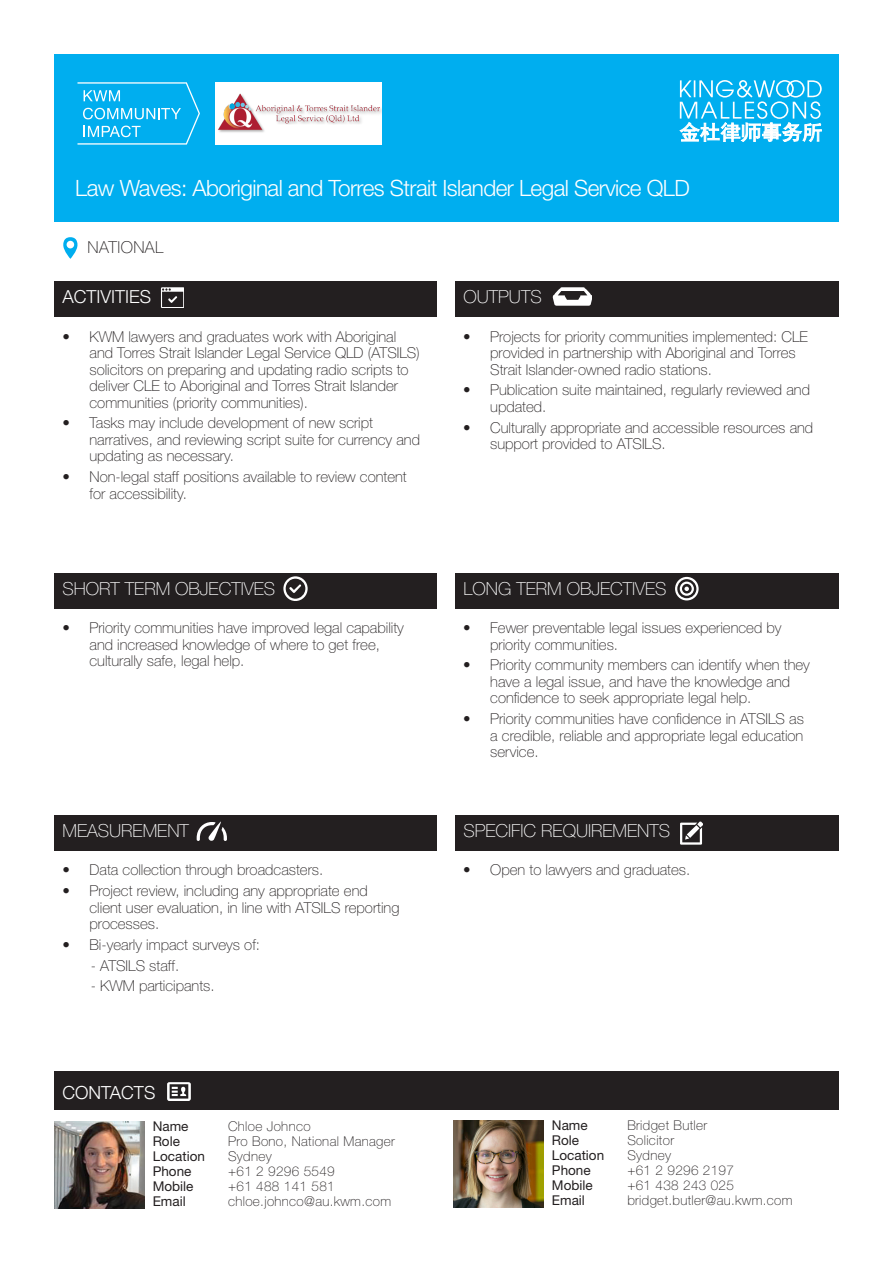
<style>
.page{position:relative;width:893px;height:1263px;background:#fff}
.page>*{position:absolute;margin:0;border:0;box-sizing:border-box;transform-origin:0 0}
.t1{font:300 22.5px "Helvetica Neue LT Std";letter-spacing:-.025em;color:#fff}
.t2{font:100 18px "Helvetica Neue LT Std";color:#fff}
.t3{font:300 18px "Helvetica Neue LT Std";color:#fff}
.t4{font:300 18px "Helvetica Neue LT";color:#fff}
.t5{font:100 16.5px "Helvetica Neue LT Std";letter-spacing:.025em;color:#231f20}
.t6{font:100 15px/16.5px "Helvetica Neue LT Std";color:#231f20}
.t7{font:100 13.5px "Helvetica Neue LT Std";letter-spacing:.025em;color:#231f20}
.t8{font:13.5px "Helvetica Neue LT Std";color:#231f20}
</style>
<div class="page">
<div style="left:54px;top:54px;width:785px;height:167px;background:#00aeef"></div>
<svg style="left:63px;top:237px;width:15px;height:22px"></svg>
<svg style="left:77px;top:82px;width:123px;height:63px"></svg>
<svg style="left:680px;top:80px;width:142px;height:62px"></svg>
<div style="left:455px;top:282px;width:384px;height:35px;background:#231f20"></div>
<div style="left:54px;top:573px;width:383px;height:35px;background:#231f20"></div>
<div style="left:54px;top:282px;width:383px;height:35px;background:#231f20"></div>
<div style="left:455px;top:573px;width:384px;height:35px;background:#231f20"></div>
<div style="left:54px;top:815px;width:383px;height:35px;background:#231f20"></div>
<div style="left:455px;top:815px;width:384px;height:35px;background:#231f20"></div>
<div style="left:215px;top:82px;width:167px;height:63px;background:#fff"></div>
<img style="left:218px;top:93px;width:164px;height:40px">
<div style="left:54px;top:1070px;width:785px;height:39px;background:#231f20"></div>
<svg style="left:161px;top:287px;width:23px;height:21px"></svg>
<svg style="left:553px;top:287px;width:39px;height:18px"></svg>
<svg style="left:283px;top:576px;width:24px;height:25px"></svg>
<svg style="left:675px;top:577px;width:23px;height:23px"></svg>
<svg style="left:197px;top:821px;width:30px;height:20px"></svg>
<svg style="left:680px;top:821px;width:23px;height:23px"></svg>
<svg style="left:167px;top:1082px;width:23px;height:19px"></svg>
<img style="left:54px;top:1121px;width:91px;height:88px">
<img style="left:453px;top:1120px;width:91px;height:88px">
<p class="t1" style="left:75px;top:174px;width:616px">Law Waves: Aboriginal and Torres Strait Islander Legal Service QLD</p>
<p class="t5" style="left:88px;top:237px;width:77px">NATIONAL</p>
<p class="t3" style="left:63px;top:286px;width:90px">ACTIVITIES</p>
<p class="t2" style="left:463px;top:286px;width:80px">OUTPUTS</p>
<p class="t6" style="left:90px;top:328px;width:332px;text-indent:-27px">• KWM lawyers and graduates work with Aboriginal and Torres Strait Islander Legal Service QLD (ATSILS) solicitors on preparing and updating radio scripts to deliver CLE to Aboriginal and Torres Strait Islander communities (priority communities).</p>
<p class="t6" style="left:90px;top:415px;width:332px;text-indent:-27px">• Tasks may include development of new script narratives, and reviewing script suite for currency and updating as necessary.</p>
<p class="t6" style="left:90px;top:468px;width:319px;text-indent:-27px">• Non-legal staff positions available to review content for accessibility.</p>
<p class="t6" style="left:490px;top:328px;width:319px;text-indent:-27px">• Projects for priority communities implemented: CLE provided in partnership with Aboriginal and Torres<br>Strait Islander-owned radio stations.</p>
<p class="t6" style="left:490px;top:382px;width:321px;text-indent:-27px">• Publication suite maintained, regularly reviewed and updated.</p>
<p class="t6" style="left:490px;top:419px;width:325px;text-indent:-27px">• Culturally appropriate and accessible resources and support provided to ATSILS.</p>
<p class="t2" style="left:63px;top:578px;width:214px">SHORT TERM OBJECTIVES</p>
<p class="t2" style="left:463px;top:578px;width:205px">LONG TERM OBJECTIVES</p>
<p class="t6" style="left:90px;top:619px;width:316px;text-indent:-27px">• Priority communities have improved legal capability and increased knowledge of where to get free, culturally safe, legal help.</p>
<p class="t6" style="left:490px;top:619px;width:293px;text-indent:-27px">• Fewer preventable legal issues experienced by priority communities.</p>
<p class="t6" style="left:490px;top:657px;width:321px;text-indent:-27px">• Priority community members can identify when they have a legal issue, and have the knowledge and confidence to seek appropriate legal help.</p>
<p class="t6" style="left:490px;top:710px;width:315px;text-align:justify;text-indent:-27px">• Priority communities have confidence in ATSILS as a credible, reliable and appropriate legal education service.</p>
<p class="t2" style="left:63px;top:820px;width:128px">MEASUREMENT</p>
<p class="t2" style="left:463px;top:820px;width:208px">SPECIFIC REQUIREMENTS</p>
<p class="t6" style="left:63px;top:862px;width:262px">• Data collection through broadcasters.</p>
<p class="t6" style="left:90px;top:882px;width:311px;text-indent:-27px">• Project review, including any appropriate end client user evaluation, in line with ATSILS reporting processes.</p>
<p class="t6" style="left:63px;top:936px;width:199px">• Bi-yearly impact surveys of:</p>
<p class="t6" style="left:91px;top:957px;width:90px">- ATSILS staff.</p>
<p class="t6" style="left:91px;top:978px;width:125px">- KWM participants.</p>
<p class="t4" style="left:63px;top:1081px;width:94px">CONTACTS</p>
<p class="t8" style="left:153px;top:1117px;width:37px">Name</p>
<p class="t8" style="left:153px;top:1132px;width:29px">Role</p>
<p class="t8" style="left:153px;top:1147px;width:54px">Location</p>
<p class="t8" style="left:153px;top:1162px;width:40px">Phone</p>
<p class="t8" style="left:153px;top:1177px;width:42px">Mobile</p>
<p class="t8" style="left:153px;top:1192px;width:35px">Email</p>
<p class="t7" style="left:228px;top:1118px;width:84px">Chloe Johnco</p>
<p class="t7" style="left:228px;top:1133px;width:168px">Pro Bono, National Manager</p>
<p class="t7" style="left:228px;top:1148px;width:45px">Sydney</p>
<p class="t7" style="left:228px;top:1163px;width:108px">+61 2 9296 5549</p>
<p class="t7" style="left:228px;top:1178px;width:108px">+61 488 141 581</p>
<p class="t7" style="left:228px;top:1193px;width:165px">chloe.johnco@au.kwm.com</p>
<p class="t6" style="left:463px;top:862px;width:229px">• Open to lawyers and graduates.</p>
<p class="t8" style="left:552px;top:1116px;width:37px">Name</p>
<p class="t8" style="left:552px;top:1131px;width:29px">Role</p>
<p class="t8" style="left:552px;top:1146px;width:54px">Location</p>
<p class="t8" style="left:552px;top:1161px;width:40px">Phone</p>
<p class="t8" style="left:552px;top:1176px;width:42px">Mobile</p>
<p class="t8" style="left:552px;top:1191px;width:35px">Email</p>
<p class="t7" style="left:627px;top:1117px;width:81px">Bridget Butler</p>
<p class="t7" style="left:627px;top:1132px;width:48px">Solicitor</p>
<p class="t7" style="left:627px;top:1147px;width:45px">Sydney</p>
<p class="t7" style="left:627px;top:1162px;width:108px">+61 2 9296 2197</p>
<p class="t7" style="left:627px;top:1177px;width:108px">+61 438 243 025</p>
<p class="t7" style="left:627px;top:1192px;width:167px">bridget.butler@au.kwm.com</p>
</div>
